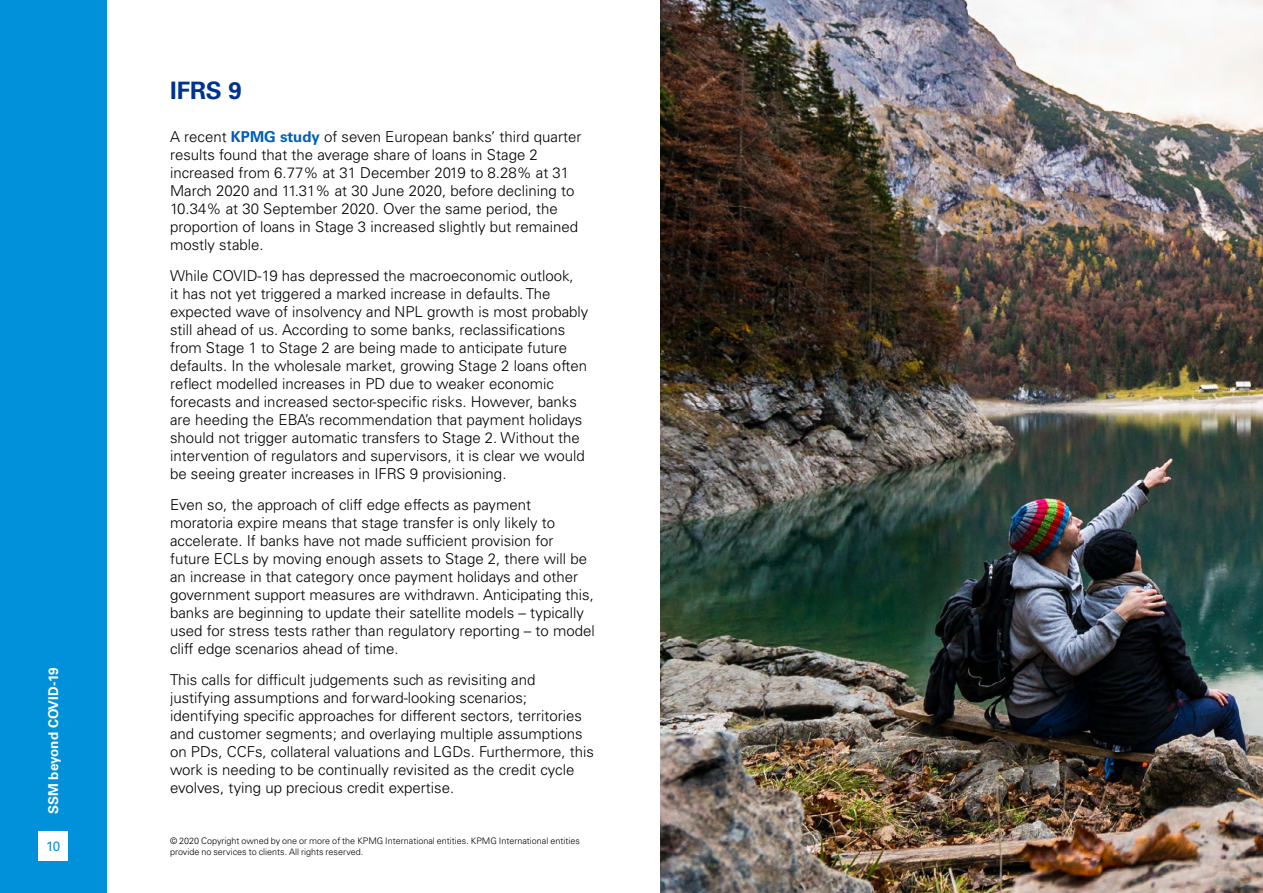
<style>
.page{position:relative;width:1263px;height:893px;background:#fff}
.page>*{position:absolute;margin:0;border:0;box-sizing:border-box;transform-origin:0 0}
.t1{font:700 24px "Univers LT Std";color:#00338d}
.t2{font:300 15px/18px "Univers LT Std";color:#000}
.t3{font:700 13.5px "Univers LT Std";color:#fff}
.t4{font:13.5px "Univers LT Std";color:#0091da}
.t5{font:300 9px/10.5px "Univers LT Std";color:#000}
.s1{font-weight:700;color:#005eb8}
</style>
<div class="page">
<img style="left:661px;top:0;width:602px;height:893px">
<div style="left:0;top:0;width:106px;height:893px;background:#0091da"></div>
<div style="left:38px;top:831px;width:30px;height:30px;background:#fff"></div>
<h1 class="t1" style="left:170px;top:76px;width:73px">IFRS 9</h1>
<p class="t2" style="left:170px;top:128px;width:413px">A recent <span class="s1">KPMG study</span> of seven European banks’ third quarter results found that the average share of loans in Stage 2 increased from 6.77% at 31 December 2019 to 8.28% at 31<br>March 2020 and 11.31% at 30 June 2020, before declining to 10.34% at 30 September 2020. Over the same period, the proportion of loans in Stage 3 increased slightly but remained mostly stable.</p>
<p class="t2" style="left:170px;top:267px;width:420px">While COVID-19 has depressed the macroeconomic outlook,<br>it has not yet triggered a marked increase in defaults. The expected wave of insolvency and NPL growth is most probably still ahead of us. According to some banks, reclassifications from Stage 1 to Stage 2 are being made to anticipate future defaults. In the wholesale market, growing Stage 2 loans often reflect modelled increases in PD due to weaker economic forecasts and increased sector-specific risks. However, banks are heeding the EBA’s recommendation that payment holidays should not trigger automatic transfers to Stage 2. Without the intervention of regulators and supervisors, it is clear we would be seeing greater increases in IFRS 9 provisioning.</p>
<p class="t2" style="left:170px;top:496px;width:426px">Even so, the approach of cliff edge effects as payment moratoria expire means that stage transfer is only likely to accelerate. If banks have not made sufficient provision for future ECLs by moving enough assets to Stage 2, there will be an increase in that category once payment holidays and other government support measures are withdrawn. Anticipating this, banks are beginning to update their satellite models – typically used for stress tests rather than regulatory reporting – to model cliff edge scenarios ahead of time.</p>
<p class="t2" style="left:170px;top:670px;width:425px">This calls for difficult judgements such as revisiting and justifying assumptions and forward-looking scenarios; identifying specific approaches for different sectors, territories and customer segments; and overlaying multiple assumptions on PDs, CCFs, collateral valuations and LGDs. Furthermore, this work is needing to be continually revisited as the credit cycle evolves, tying up precious credit expertise.</p>
<p class="t3" style="left:45px;top:814px;width:148px;rotate:-90deg">SSM beyond COVID-19</p>
<p class="t4" style="left:46px;top:838px;width:16px">10</p>
<p class="t5" style="left:170px;top:836px;width:411px">© 2020 Copyright owned by one or more of the KPMG International entities. KPMG International entities provide no services to clients. All rights reserved.</p>
</div>
